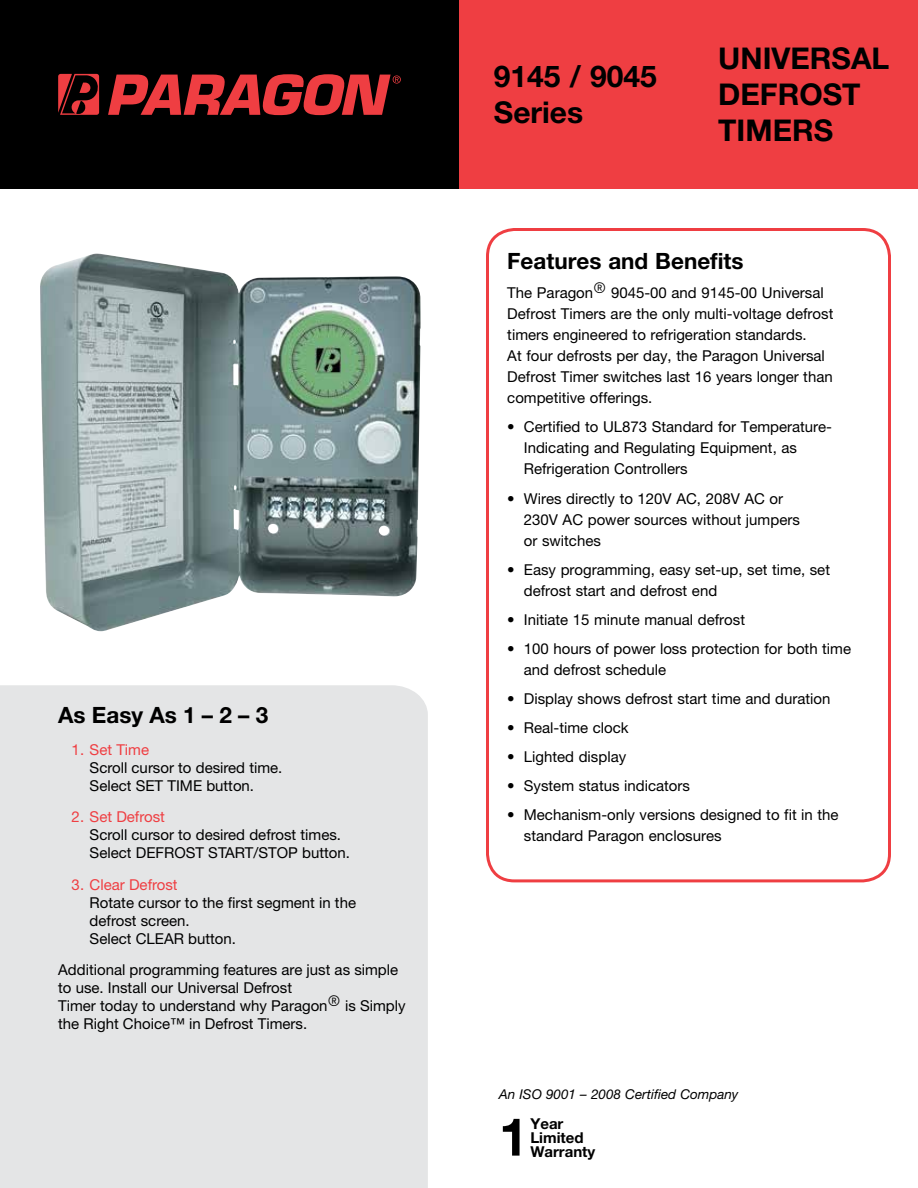
<style>
.page{position:relative;width:918px;height:1188px;background:#fff}
.page>*{position:absolute;margin:0;border:0;box-sizing:border-box;transform-origin:0 0}
.t1{font:700 52.5px "Helvetica Neue";color:#000}
.t2{font:700 30px/36px "Helvetica Neue LT Std";color:#000}
.t3{font:700 22.5px "Helvetica Neue LT Std";color:#000}
.t4{font:15px/21px "Helvetica Neue";color:#000}
.t5{font:15px "Helvetica Neue";color:#ef3e42}
.t6{font:700 15px/13.6px "Helvetica Neue";color:#000}
.t7{font:italic 13.5px "Helvetica Neue";color:#000}
</style>
<div class="page">
<div style="left:0;top:685px;width:428px;height:503px;background:#e4e5e6"></div>
<div style="left:446px;top:0;width:472px;height:189px;background:#ef3e42"></div>
<div style="left:0;top:0;width:459px;height:189px;background:#000"></div>
<svg style="left:58px;top:74px;width:343px;height:41px"></svg>
<div style="left:486px;top:228px;width:405px;height:654px;border:3px solid #ef3e42;border-radius:27px"></div>
<img style="left:40px;top:254px;width:381px;height:377px">
<h3 class="t3" style="left:58px;top:701px;width:212px">As Easy As 1 – 2 – 3</h3>
<p class="t5" style="left:72px;top:741px;width:79px">1. Set Time</p>
<p class="t4" style="left:90px;top:758px;width:194px;line-height:18px">Scroll cursor to desired time.<br>Select SET TIME button.</p>
<p class="t5" style="left:72px;top:808px;width:95px">2. Set Defrost</p>
<p class="t4" style="left:90px;top:826px;width:262px;line-height:18px">Scroll cursor to desired defrost times.<br>Select DEFROST START/STOP button.</p>
<p class="t5" style="left:72px;top:876px;width:108px">3. Clear Defrost</p>
<p class="t4" style="left:90px;top:893px;width:268px;line-height:18px">Rotate cursor to the first segment in the defrost screen.<br>Select CLEAR button.</p>
<p class="t4" style="left:58px;top:961px;width:349px;line-height:18px">Additional programming features are just as simple to use. Install our Universal Defrost<br>Timer today to understand why Paragon<sup>®</sup> is Simply the Right Choice™ in Defrost Timers.</p>
<h2 class="t2" style="left:494px;top:58px;width:164px">9145 / 9045<br>Series</h2>
<h2 class="t2" style="left:718px;top:40px;width:173px">UNIVERSAL<br>DEFROST<br>TIMERS</h2>
<h3 class="t3" style="left:507px;top:247px;width:238px">Features and Benefits</h3>
<p class="t4" style="left:507px;top:282px;width:328px">The Paragon<sup>®</sup> 9045-00 and 9145-00 Universal Defrost Timers are the only multi-voltage defrost timers engineered to refrigeration standards.<br>At four defrosts per day, the Paragon Universal Defrost Timer switches last 16 years longer than competitive offerings.</p>
<p class="t4" style="left:524px;top:416px;width:310px;text-indent:-17px">• Certified to UL873 Standard for Temperature-<br>Indicating and Regulating Equipment, as<br>Refrigeration Controllers</p>
<p class="t4" style="left:524px;top:488px;width:278px;text-indent:-17px">• Wires directly to 120V AC, 208V AC or<br>230V AC power sources without jumpers or switches</p>
<p class="t4" style="left:524px;top:559px;width:308px;text-indent:-17px">• Easy programming, easy set-up, set time, set defrost start and defrost end</p>
<p class="t4" style="left:507px;top:609px;width:239px">• Initiate 15 minute manual defrost</p>
<p class="t4" style="left:524px;top:638px;width:329px;text-indent:-17px">• 100 hours of power loss protection for both time and defrost schedule</p>
<p class="t4" style="left:507px;top:688px;width:325px">• Display shows defrost start time and duration</p>
<p class="t4" style="left:507px;top:717px;width:123px">• Real-time clock</p>
<p class="t4" style="left:507px;top:746px;width:120px">• Lighted display</p>
<p class="t4" style="left:507px;top:775px;width:184px">• System status indicators</p>
<p class="t4" style="left:524px;top:804px;width:316px;text-indent:-17px">• Mechanism-only versions designed to fit in the standard Paragon enclosures</p>
<p class="t7" style="left:499px;top:1086px;width:241px">An ISO 9001 – 2008 Certified Company</p>
<h1 class="t1" style="left:499px;top:1104px;width:31px">1</h1>
<p class="t6" style="left:530px;top:1117px;width:67px">Year<br>Limited<br>Warranty</p>
</div>
